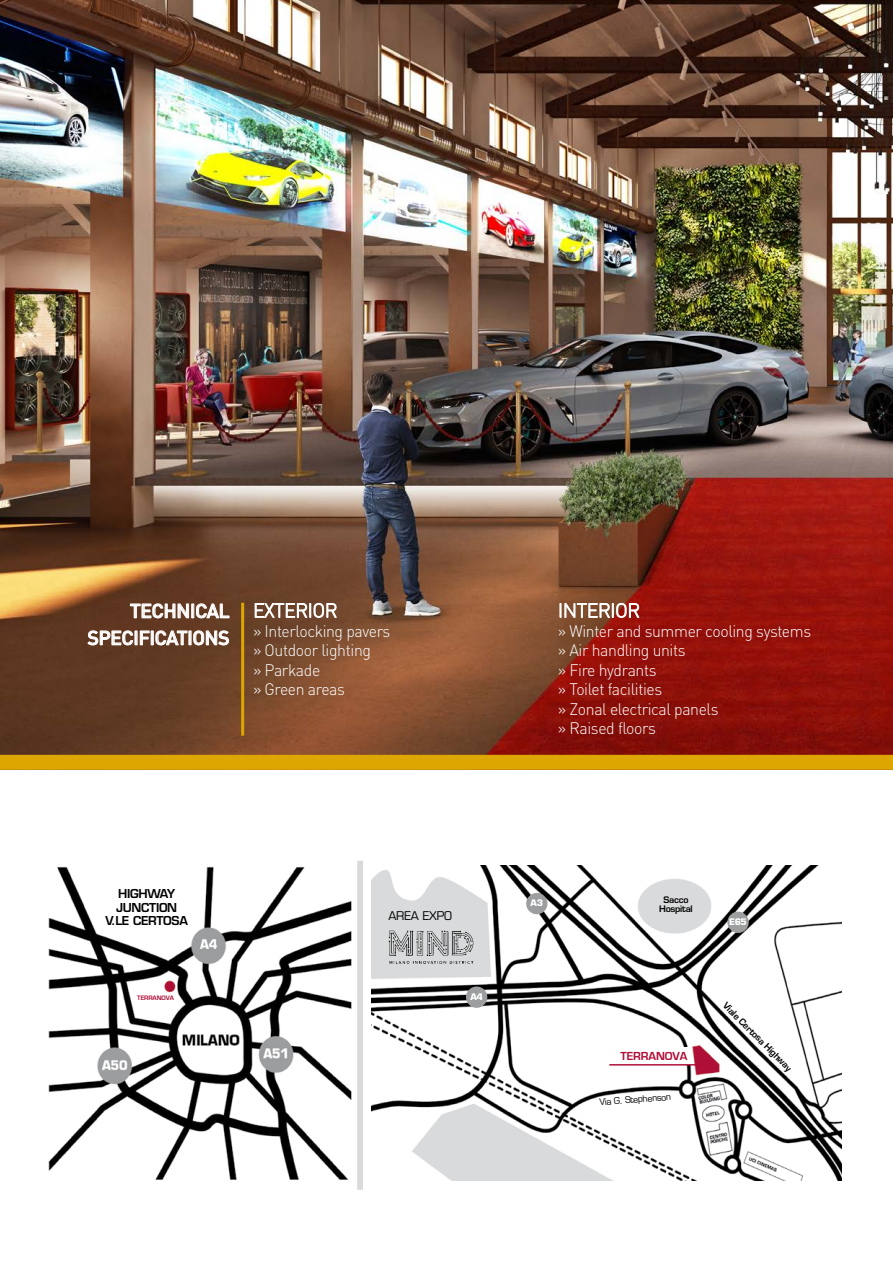
<style>
.page{position:relative;width:893px;height:1263px;background:#fff}
.page>*{position:absolute;margin:0;border:0;box-sizing:border-box;transform-origin:0 0}
.t1{font:500 19.5px/27px "DIN";letter-spacing:-.025em;color:#fff;text-align:right}
.t2{font:300 19.5px "DIN";letter-spacing:-.025em;color:#fff}
.t3{font:300 16.5px/19.5px "DIN";letter-spacing:-.025em;color:#fff;scale:.96 1}
.t4{font:600 12px/13.5px "Eurostile";letter-spacing:-.025em;color:#000;text-align:center}
.t5{font:700 12px "Eurostile";letter-spacing:-.01em;color:#b00d36}
.t6{font:11.7px "Eurostile";letter-spacing:-.01em;color:#000}
.t7{font:600 8.85px/9px "Eurostile";letter-spacing:-.025em;color:#000;text-align:center}
.t8{font:8.85px "Eurostile";color:#000}
.t9{font:700 8.85px "Eurostile";letter-spacing:-.035em;color:#fff}
.t10{font:700 6.6px "Eurostile";letter-spacing:-.01em;color:#b00d36}
</style>
<div class="page">
<img style="left:0;top:0;width:893px;height:755px">
<svg style="left:254px;top:603px;width:83px;height:15px"></svg>
<svg style="left:560px;top:603px;width:80px;height:15px"></svg>
<svg style="left:130px;top:603px;width:59px;height:16px"></svg>
<div style="left:191px;top:603px;width:3px;height:15px;border:1px solid #fff"></div>
<svg style="left:195px;top:603px;width:35px;height:16px"></svg>
<svg style="left:87px;top:630px;width:47px;height:16px"></svg>
<svg style="left:140px;top:630px;width:89px;height:16px"></svg>
<hr style="left:241px;top:603px;width:3px;height:133px;background:#dea600">
<div style="left:0;top:755px;width:893px;height:15px;background:#dea600"></div>
<img style="left:48px;top:866px;width:794px;height:314px">
<div style="left:616px;top:1047px;width:76px;height:18px;background:#fff"></div>
<hr style="left:610px;top:1064px;width:91px;height:1px;background:#b00d36">
<img style="left:388px;top:930px;width:86px;height:34px">
<div style="left:467px;top:987px;width:19px;height:20px;background:#9c9e9f;border-radius:50%"></div>
<div style="left:466px;top:986px;width:21px;height:22px;border:2px solid #9c9e9f;border-radius:50%"></div>
<div style="left:527px;top:894px;width:20px;height:19px;background:#9c9e9f;border-radius:50%"></div>
<div style="left:526px;top:893px;width:21px;height:21px;border:2px solid #9c9e9f;border-radius:50%"></div>
<div style="left:728px;top:912px;width:20px;height:20px;background:#9c9e9f;border-radius:50%"></div>
<div style="left:727px;top:912px;width:22px;height:21px;border:2px solid #9c9e9f;border-radius:50%"></div>
<div style="left:357px;top:861px;width:6px;height:329px;background:#d9dadb"></div>
<div style="left:98px;top:888px;width:97px;height:44px;background:#fff"></div>
<div style="left:136px;top:993px;width:40px;height:11px;background:#fff"></div>
<div style="left:135px;top:993px;width:42px;height:9px;background:#fff"></div>
<p class="t1" style="left:87px;top:597px;width:144px">TECHNICAL<br>SPECIFICATIONS</p>
<p class="t2" style="left:253px;top:598px;width:86px">EXTERIOR</p>
<p class="t3" style="left:253px;top:621px;width:145px">» Interlocking pavers » Outdoor lighting<br>» Parkade<br>» Green areas</p>
<p class="t2" style="left:558px;top:598px;width:84px">INTERIOR</p>
<p class="t3" style="left:558px;top:621px;width:265px">» Winter and summer cooling systems » Air handling units<br>» Fire hydrants<br>» Toilet facilities<br>» Zonal electrical panels<br>» Raised floors</p>
<p class="t4" style="left:106px;top:887px;width:84px">HIGHWAY<br>JUNCTION<br>V.LE CERTOSA</p>
<p class="t10" style="left:137px;top:994px;width:38px">TERRANOVA</p>
<p class="t6" style="left:388px;top:909px;width:65px">AREA EXPO</p>
<p class="t9" style="left:470px;top:991px;width:14px">A4</p>
<p class="t9" style="left:530px;top:898px;width:14px">A3</p>
<p class="t7" style="left:659px;top:895px;width:35px">Sacco<br>Hospital</p>
<p class="t9" style="left:729px;top:916px;width:19px">E65</p>
<p class="t5" style="left:621px;top:1049px;width:68px">TERRANOVA</p>
<p class="t8" style="left:599px;top:1097px;width:73px;rotate:-5deg">Via G. Stephenson</p>
<p class="t7" style="left:728px;top:1001px;width:94px;rotate:45deg">Viale Certosa Highway</p>
</div>
